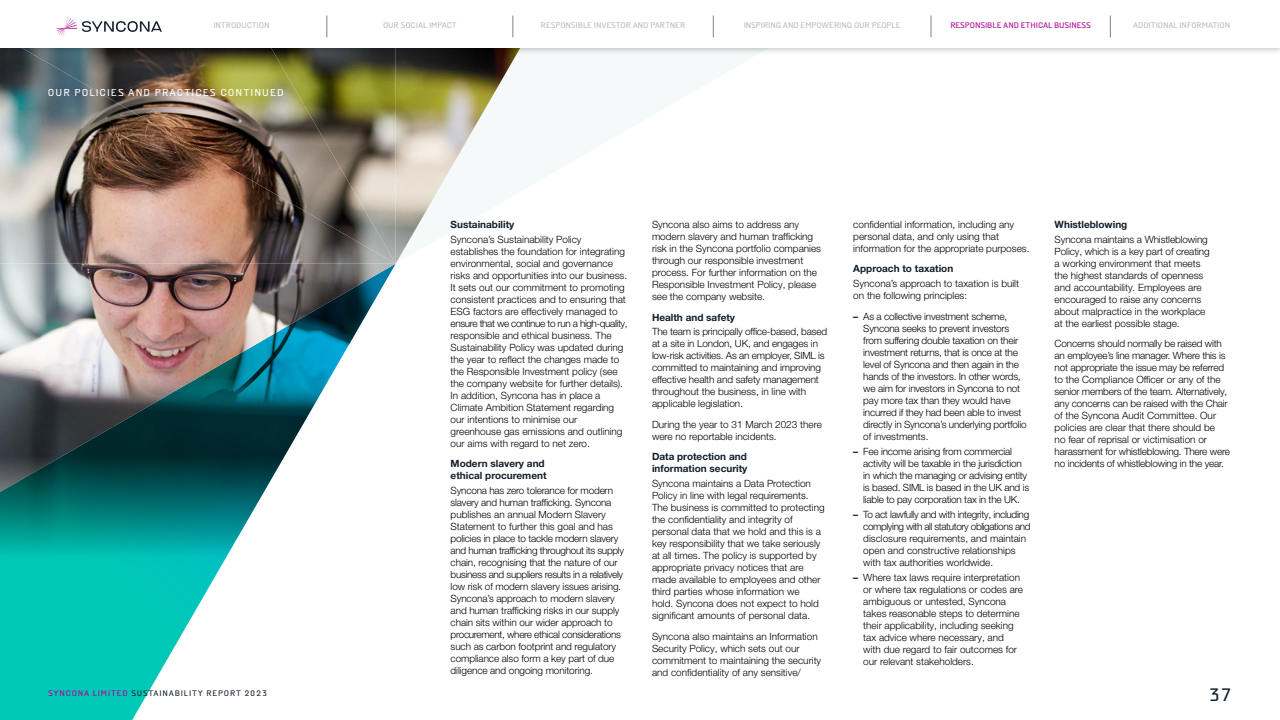
<style>
.page{position:relative;width:1280px;height:720px;background:#fff}
.page>*{position:absolute;margin:0;border:0;box-sizing:border-box;transform-origin:0 0}
.t1{font:300 18px "SUBJECT";color:#131e2a}
.t2{font:300 10px/12px "Helvetica Neue LT Pro";color:#000}
.t3{font:300 10px/12px "Helvetica Neue LT Pro";letter-spacing:-.02em;color:#000}
.t4{font:700 10px/12px "Helvetica Neue LT Pro";color:#131e2a}
.t5{font:300 10px "SUBJECT";letter-spacing:.1em;color:#fff}
.t6{font:300 8px "SUBJECT";letter-spacing:-.01em;color:#b8bbbf}
.t7{font:300 8px "SUBJECT";letter-spacing:.1em;color:#131e2a}
.t8{font:300 8px "SUBJECT";letter-spacing:-.01em;color:#b10097}
.s1{font-weight:500}
.s2{color:#b10097}
</style>
<div class="page">
<svg style="left:0;top:564px;width:223px;height:156px"></svg>
<img style="left:0;top:492px;width:264px;height:72px">
<img style="left:0;top:56px;width:396px;height:436px">
<img style="left:257px;top:56px;width:139px;height:208px">
<svg style="left:396px;top:56px;width:120px;height:207px"></svg>
<div style="left:0;top:0;width:1280px;height:56px;background:#000;opacity:.2"></div>
<div style="left:0;top:0;width:1280px;height:48px;background:#fff"></div>
<svg style="left:327px;top:15px;width:1px;height:22px"></svg>
<svg style="left:513px;top:15px;width:1px;height:22px"></svg>
<svg style="left:713px;top:15px;width:1px;height:22px"></svg>
<svg style="left:931px;top:15px;width:1px;height:22px"></svg>
<svg style="left:1110px;top:15px;width:1px;height:22px"></svg>
<svg style="left:57px;top:16px;width:105px;height:20px"></svg>
<p class="t6" style="left:213px;top:20px;width:58px">INTRODUCTION</p>
<p class="t6" style="left:383px;top:20px;width:75px">OUR SOCIAL IMPACT</p>
<p class="t6" style="left:541px;top:20px;width:146px">RESPONSIBLE INVESTOR AND PARTNER</p>
<p class="t6" style="left:744px;top:20px;width:158px">INSPIRING AND EMPOWERING OUR PEOPLE</p>
<p class="t8" style="left:950px;top:20px;width:142px">RESPONSIBLE AND ETHICAL BUSINESS</p>
<p class="t6" style="left:1133px;top:20px;width:98px">ADDITIONAL INFORMATION</p>
<p class="t5" style="left:48px;top:86px;width:237px">OUR POLICIES AND PRACTICES CONTINUED</p>
<p class="t4" style="left:451px;top:218px;width:65px">Sustainability</p>
<p class="t2" style="left:451px;top:233px;width:179px">Syncona’s Sustainability Policy establishes the foundation for integrating environmental, social and governance risks and opportunities into our business.<br>It sets out our commitment to promoting consistent practices and to ensuring that ESG factors are effectively managed to ensure that we continue to run a high-quality, responsible and ethical business. The Sustainability Policy was updated during the year to reflect the changes made to the Responsible Investment policy (see the company website for further details).<br>In addition, Syncona has in place a Climate Ambition Statement regarding our intentions to minimise our greenhouse gas emissions and outlining our aims with regard to net zero.</p>
<p class="t4" style="left:451px;top:458px;width:97px">Modern slavery and ethical procurement</p>
<p class="t2" style="left:451px;top:484px;width:175px">Syncona has zero tolerance for modern slavery and human trafficking. Syncona publishes an annual Modern Slavery Statement to further this goal and has policies in place to tackle modern slavery and human trafficking throughout its supply chain, recognising that the nature of our business and suppliers results in a relatively low risk of modern slavery issues arising.<br>Syncona’s approach to modern slavery and human trafficking risks in our supply chain sits within our wider approach to procurement, where ethical considerations such as carbon footprint and regulatory compliance also form a key part of due diligence and ongoing monitoring.</p>
<p class="t2" style="left:652px;top:218px;width:171px">Syncona also aims to address any modern slavery and human trafficking risk in the Syncona portfolio companies through our responsible investment process. For further information on the Responsible Investment Policy, please see the company website.</p>
<p class="t4" style="left:652px;top:311px;width:85px">Health and safety</p>
<p class="t2" style="left:652px;top:326px;width:177px">The team is principally office-based, based at a site in London, UK, and engages in low-risk activities. As an employer, SIML is committed to maintaining and improving effective health and safety management throughout the business, in line with applicable legislation.</p>
<p class="t2" style="left:652px;top:418px;width:171px">During the year to 31 March 2023 there were no reportable incidents.</p>
<p class="t4" style="left:652px;top:451px;width:97px">Data protection and information security</p>
<p class="t2" style="left:652px;top:477px;width:174px">Syncona maintains a Data Protection Policy in line with legal requirements.<br>The business is committed to protecting the confidentiality and integrity of personal data that we hold and this is a key responsibility that we take seriously at all times. The policy is supported by appropriate privacy notices that are made available to employees and other third parties whose information we<br>hold. Syncona does not expect to hold significant amounts of personal data.</p>
<p class="t2" style="left:652px;top:630px;width:171px">Syncona also maintains an Information Security Policy, which sets out our commitment to maintaining the security and confidentiality of any sensitive/</p>
<p class="t2" style="left:853px;top:218px;width:178px">confidential information, including any personal data, and only using that information for the appropriate purposes.</p>
<p class="t4" style="left:853px;top:263px;width:102px">Approach to taxation</p>
<p class="t2" style="left:853px;top:278px;width:167px">Syncona’s approach to taxation is built on the following principles:</p>
<p class="t3" style="left:863px;top:310px;width:165px;text-indent:-10px"><span class="s1">–</span> As a collective investment scheme, Syncona seeks to prevent investors from suffering double taxation on their investment returns, that is once at the level of Syncona and then again in the hands of the investors. In other words, we aim for investors in Syncona to not pay more tax than they would have incurred if they had been able to invest directly in Syncona’s underlying portfolio of investments.</p>
<p class="t3" style="left:863px;top:445px;width:167px;text-indent:-10px"><span class="s1">–</span> Fee income arising from commercial activity will be taxable in the jurisdiction in which the managing or advising entity is based. SIML is based in the UK and is liable to pay corporation tax in the UK.</p>
<p class="t2" style="left:863px;top:508px;width:169px;text-indent:-10px"><span class="s1">–</span> To act lawfully and with integrity, including complying with all statutory obligations and disclosure requirements, and maintain open and constructive relationships with tax authorities worldwide.</p>
<p class="t2" style="left:863px;top:571px;width:161px;text-indent:-10px"><span class="s1">–</span> Where tax laws require interpretation or where tax regulations or codes are ambiguous or untested, Syncona takes reasonable steps to determine their applicability, including seeking tax advice where necessary, and with due regard to fair outcomes for our relevant stakeholders.</p>
<p class="t4" style="left:1055px;top:218px;width:74px">Whistleblowing</p>
<p class="t2" style="left:1055px;top:233px;width:157px">Syncona maintains a Whistleblowing Policy, which is a key part of creating a working environment that meets the highest standards of openness and accountability. Employees are encouraged to raise any concerns about malpractice in the workplace at the earliest possible stage.</p>
<p class="t3" style="left:1055px;top:338px;width:177px">Concerns should normally be raised with an employee’s line manager. Where this is not appropriate the issue may be referred to the Compliance Officer or any of the senior members of the team. Alternatively, any concerns can be raised with the Chair of the Syncona Audit Committee. Our policies are clear that there should be<br>no fear of reprisal or victimisation or harassment for whistleblowing. There were no incidents of whistleblowing in the year.</p>
<p class="t7" style="left:48px;top:688px;width:221px"><span class="s2">SYNCONA LIMITED</span> SUSTAINABILITY REPORT 2023</p>
<h1 class="t1" style="left:1209px;top:683px;width:25px">37</h1>
</div>
